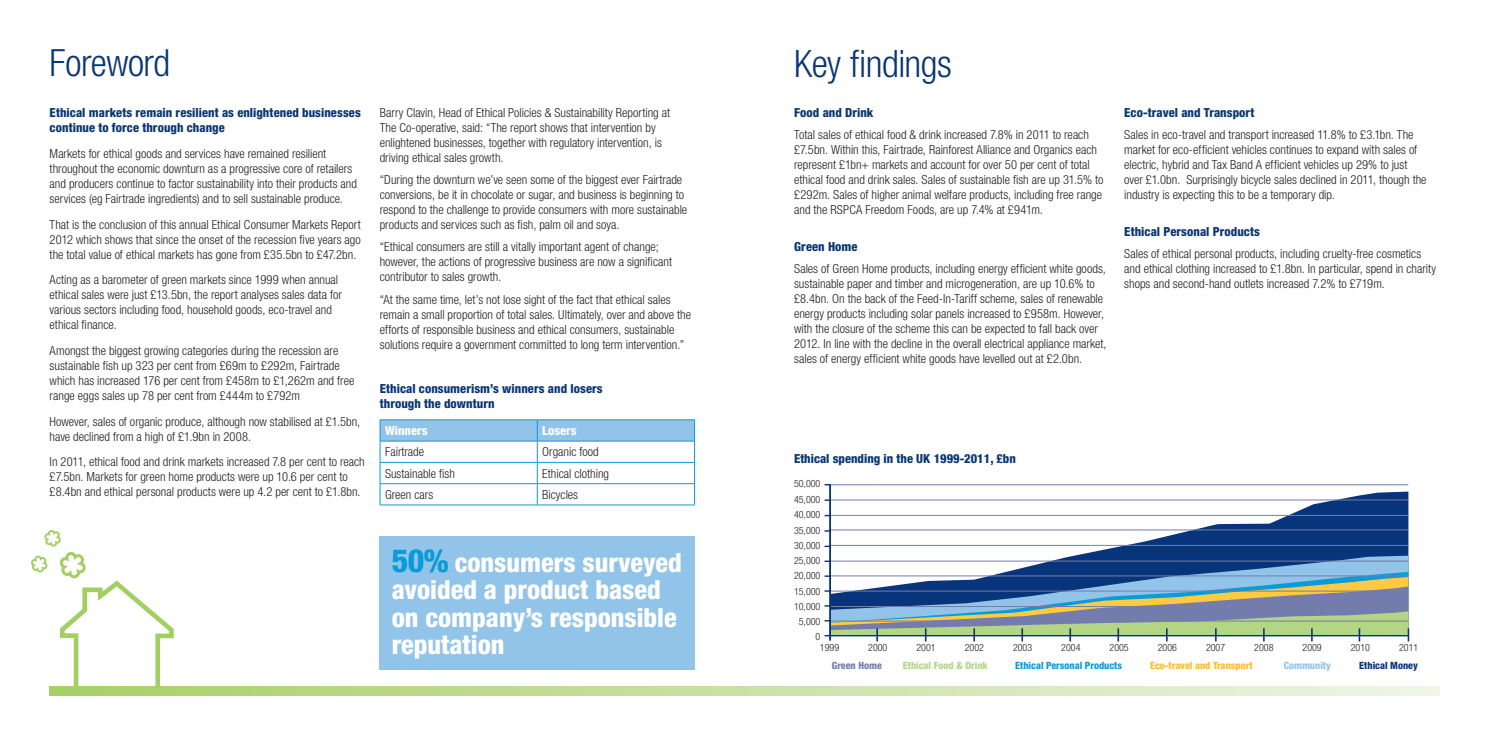
<style>
.page{position:relative;width:1489px;height:745px;background:#fff}
.page>*{position:absolute;margin:0;border:0;box-sizing:border-box;transform-origin:0 0}
.t1{font:300 condensed 37.75px "Helvetica Neue LT Std";letter-spacing:-.015em;color:#0a3672}
.t2{font:300 condensed 37.5px "Helvetica Neue LT Std";letter-spacing:-.015em;color:#0a3672}
.t3{font:800 condensed 26.38px/27.5px "Helvetica Neue LT Std";color:#fff}
.t4{font:300 condensed 12.5px/15px "Helvetica Neue LT Std";color:#231f20}
.t5{font:800 condensed 12.5px/15px "Helvetica Neue LT Std";letter-spacing:.005em;color:#0a3672}
.t6{font:800 condensed 12.5px "Helvetica Neue LT Std";color:#fff}
.t7{font:300 condensed 10px "Helvetica Neue LT Pro";color:#231f20}
.t8{font:800 condensed 10px "Helvetica Neue LT Pro";color:#0a9bd9}
.t9{font:800 condensed 10px "Helvetica Neue LT Pro";color:#fdbb2e}
.t10{font:800 condensed 10px "Helvetica Neue LT Pro";color:#b2d684}
.t11{font:800 condensed 10px "Helvetica Neue LT Pro";color:#08347b}
.t12{font:800 condensed 10px "Helvetica Neue LT Pro";color:#737cad}
.t13{font:800 condensed 10px "Helvetica Neue LT Pro";color:#92c4e9}
.s1{font-size:31.88px;color:#0a9bd9}
</style>
<div class="page">
<svg style="left:50px;top:686px;width:1389px;height:8px;background:#cae2a6"></svg>
<svg style="left:31px;top:530px;width:143px;height:157px"></svg>
<svg style="left:380px;top:419px;width:315px;height:85px"></svg>
<hr style="left:380px;top:504px;width:157px;height:1px;background:#0a9bd9">
<hr style="left:537px;top:504px;width:157px;height:1px;background:#0a9bd9">
<div style="left:380px;top:535px;width:314px;height:134px;background:#92c4e9"></div>
<svg style="left:831px;top:491px;width:577px;height:64px"></svg>
<svg style="left:831px;top:555px;width:577px;height:16px"></svg>
<hr style="left:829px;top:484px;width:579px;height:1px;background:#747ea8">
<hr style="left:829px;top:499px;width:579px;height:1px;background:#747ea8">
<hr style="left:829px;top:514px;width:579px;height:1px;background:#747ea8">
<hr style="left:829px;top:529px;width:579px;height:1px;background:#747ea8">
<hr style="left:829px;top:544px;width:579px;height:1px;background:#747ea8">
<hr style="left:829px;top:560px;width:579px;height:1px;background:#747ea8">
<hr style="left:829px;top:484px;width:2px;height:156px;background:#08347b">
<svg style="left:824px;top:571px;width:584px;height:70px;background:#87a1a9"></svg>
<hr style="left:824px;top:634px;width:583px;height:2px;background:#08347b">
<h2 class="t2" style="left:50px;top:42px;width:122px">Foreword</h2>
<h1 class="t1" style="left:794px;top:42px;width:159px">Key findings</h1>
<p class="t5" style="left:50px;top:105px;width:313px">Ethical markets remain resilient as enlightened businesses continue to force through change</p>
<p class="t4" style="left:50px;top:146px;width:309px">Markets for ethical goods and services have remained resilient throughout the economic downturn as a progressive core of retailers and producers continue to factor sustainability into their products and services (eg Fairtrade ingredients) and to sell sustainable produce.</p>
<p class="t4" style="left:50px;top:216px;width:313px;text-align:justify">That is the conclusion of this annual Ethical Consumer Markets Report 2012 which shows that since the onset of the recession five years ago the total value of ethical markets has gone from £35.5bn to £47.2bn.</p>
<p class="t4" style="left:50px;top:272px;width:294px">Acting as a barometer of green markets since 1999 when annual ethical sales were just £13.5bn, the report analyses sales data for various sectors including food, household goods, eco-travel and ethical finance.</p>
<p class="t4" style="left:50px;top:342px;width:306px">Amongst the biggest growing categories during the recession are sustainable fish up 323 per cent from £69m to £292m, Fairtrade which has increased 176 per cent from £458m to £1,262m and free range eggs sales up 78 per cent from £444m to £792m</p>
<p class="t4" style="left:50px;top:413px;width:312px">However, sales of organic produce, although now stabilised at £1.5bn, have declined from a high of £1.9bn in 2008.</p>
<p class="t4" style="left:50px;top:454px;width:316px">In 2011, ethical food and drink markets increased 7.8 per cent to reach £7.5bn. Markets for green home products were up 10.6 per cent to £8.4bn and ethical personal products were up 4.2 per cent to £1.8bn.</p>
<p class="t4" style="left:380px;top:105px;width:292px">Barry Clavin, Head of Ethical Policies &amp; Sustainability Reporting at The Co-operative, said: “The report shows that intervention by enlightened businesses, together with regulatory intervention, is driving ethical sales growth.</p>
<p class="t4" style="left:380px;top:172px;width:309px">“During the downturn we’ve seen some of the biggest ever Fairtrade conversions, be it in chocolate or sugar, and business is beginning to respond to the challenge to provide consumers with more sustainable products and services such as fish, palm oil and soya.</p>
<p class="t4" style="left:380px;top:239px;width:294px">“Ethical consumers are still a vitally important agent of change; however, the actions of progressive business are now a significant contributor to sales growth.</p>
<p class="t4" style="left:380px;top:291px;width:313px">“At the same time, let’s not lose sight of the fact that ethical sales remain a small proportion of total sales. Ultimately, over and above the efforts of responsible business and ethical consumers, sustainable solutions require a government committed to long term intervention.”</p>
<p class="t5" style="left:380px;top:380px;width:224px">Ethical consumerism’s winners and losers through the downturn</p>
<p class="t6" style="left:385px;top:422px;width:44px">Winners</p>
<p class="t6" style="left:542px;top:422px;width:36px">Losers</p>
<p class="t4" style="left:385px;top:444px;width:41px">Fairtrade</p>
<p class="t4" style="left:542px;top:444px;width:58px">Organic food</p>
<p class="t4" style="left:385px;top:465px;width:71px">Sustainable fish</p>
<p class="t4" style="left:542px;top:465px;width:68px">Ethical clothing</p>
<p class="t4" style="left:385px;top:486px;width:50px">Green cars</p>
<p class="t4" style="left:542px;top:486px;width:37px">Bicycles</p>
<p class="t5" style="left:794px;top:105px;width:81px">Food and Drink</p>
<p class="t4" style="left:794px;top:127px;width:311px">Total sales of ethical food &amp; drink increased 7.8% in 2011 to reach £7.5bn. Within this, Fairtrade, Rainforest Alliance and Organics each represent £1bn+ markets and account for over 50 per cent of total ethical food and drink sales. Sales of sustainable fish are up 31.5% to £292m. Sales of higher animal welfare products, including free range and the RSPCA Freedom Foods, are up 7.4% at £941m.</p>
<p class="t5" style="left:794px;top:239px;width:65px">Green Home</p>
<p class="t4" style="left:794px;top:261px;width:314px">Sales of Green Home products, including energy efficient white goods, sustainable paper and timber and microgeneration, are up 10.6% to £8.4bn. On the back of the Feed-In-Tariff scheme, sales of renewable energy products including solar panels increased to £958m. However, with the closure of the scheme this can be expected to fall back over 2012. In line with the decline in the overall electrical appliance market, sales of energy efficient white goods have levelled out at £2.0bn.</p>
<p class="t5" style="left:794px;top:450px;width:223px">Ethical spending in the UK 1999-2011, £bn</p>
<p class="t7" style="left:794px;top:478px;width:28px">50,000</p>
<p class="t7" style="left:794px;top:493px;width:28px">45,000</p>
<p class="t7" style="left:794px;top:508px;width:28px">40,000</p>
<p class="t7" style="left:794px;top:524px;width:28px">35,000</p>
<p class="t5" style="left:1124px;top:105px;width:132px">Eco-travel and Transport</p>
<p class="t4" style="left:1124px;top:127px;width:304px">Sales in eco-travel and transport increased 11.8% to £3.1bn. The market for eco-efficient vehicles continues to expand with sales of electric, hybrid and Tax Band A efficient vehicles up 29% to just over £1.0bn. Surprisingly bicycle sales declined in 2011, though the industry is expecting this to be a temporary dip.</p>
<p class="t5" style="left:1124px;top:224px;width:137px">Ethical Personal Products</p>
<p class="t4" style="left:1124px;top:246px;width:313px">Sales of ethical personal products, including cruelty-free cosmetics and ethical clothing increased to £1.8bn. In particular, spend in charity shops and second-hand outlets increased 7.2% to £719m.</p>
<h3 class="t3" style="left:392px;top:548px;width:292px"><span class="s1">50%</span> consumers surveyed avoided a product based on company’s responsible reputation</h3>
<p class="t7" style="left:794px;top:539px;width:28px">30,000</p>
<p class="t7" style="left:794px;top:554px;width:28px">25,000</p>
<p class="t7" style="left:794px;top:569px;width:28px">20,000</p>
<p class="t7" style="left:794px;top:585px;width:28px">15,000</p>
<p class="t7" style="left:794px;top:600px;width:28px">10,000</p>
<p class="t7" style="left:798px;top:615px;width:23px">5,000</p>
<p class="t7" style="left:815px;top:630px;width:6px">0</p>
<p class="t7" style="left:820px;top:641px;width:21px">1999</p>
<p class="t7" style="left:868px;top:641px;width:21px">2000</p>
<p class="t7" style="left:916px;top:641px;width:21px">2001</p>
<p class="t7" style="left:964px;top:641px;width:21px">2002</p>
<p class="t7" style="left:1012px;top:641px;width:21px">2003</p>
<p class="t7" style="left:1061px;top:641px;width:21px">2004</p>
<p class="t7" style="left:1109px;top:641px;width:21px">2005</p>
<p class="t7" style="left:1157px;top:641px;width:21px">2006</p>
<p class="t7" style="left:1205px;top:641px;width:21px">2007</p>
<p class="t7" style="left:1254px;top:641px;width:21px">2008</p>
<p class="t7" style="left:1302px;top:641px;width:21px">2009</p>
<p class="t7" style="left:1350px;top:641px;width:21px">2010</p>
<p class="t7" style="left:1398px;top:641px;width:21px">2011</p>
<p class="t12" style="left:831px;top:659px;width:52px">Green Home</p>
<p class="t10" style="left:902px;top:658px;width:86px">Ethical Food &amp; Drink</p>
<p class="t8" style="left:1015px;top:658px;width:108px">Ethical Personal Products</p>
<p class="t9" style="left:1149px;top:658px;width:104px">Eco-travel and Transport</p>
<p class="t13" style="left:1283px;top:659px;width:49px">Community</p>
<p class="t11" style="left:1359px;top:659px;width:60px">Ethical Money</p>
</div>
